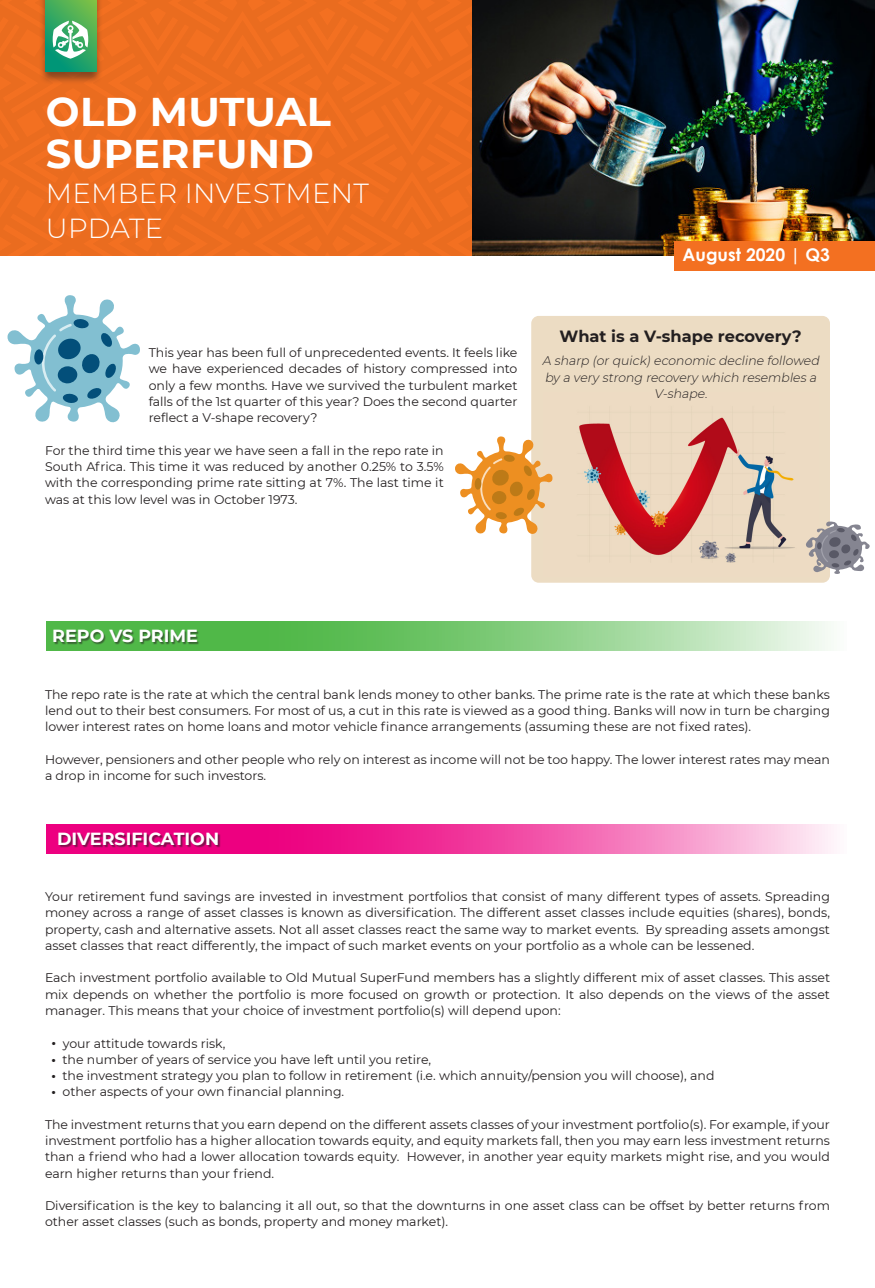
<style>
.page{position:relative;width:875px;height:1288px;background:#fff}
.page>*{position:absolute;margin:0;border:0;box-sizing:border-box;transform-origin:0 0}
.t1{font:700 40px "Montserrat";letter-spacing:.01em;color:#fff}
.t2{font:300 27.5px "Montserrat";letter-spacing:.01em;color:#fff}
.HEADING{font:700 17.5px "Montserrat";color:#fff}
.t3{font:700 17.5px "Century Gothic";color:#fff}
.TEXT{font:700 16.25px "Montserrat";color:#231f20}
.TEXT-2{font:12.5px/16.2px "Montserrat";color:#231f20;text-align:justify}
.TEXT-3{font:italic 300 12.5px/16.2px "Montserrat";color:#231f20;text-align:center}
.s1{font-weight:700}
</style>
<div class="page">
<div style="left:531px;top:316px;width:299px;height:266px;background:#ecdcc3;border-radius:8px"></div>
<img style="left:579px;top:417px;width:216px;height:146px">
<svg style="left:7px;top:295px;width:133px;height:128px"></svg>
<svg style="left:806px;top:521px;width:64px;height:53px"></svg>
<img style="left:471px;top:0;width:404px;height:255px">
<div style="left:675px;top:241px;width:200px;height:29px;background:#f37021"></div>
<svg style="left:46px;top:621px;width:785px;height:29px;background:#84cd7f"></svg>
<svg style="left:46px;top:824px;width:788px;height:29px;background:#f24fa7"></svg>
<svg style="left:0;top:0;width:471px;height:256px;background:#e86f22"></svg>
<div style="left:55px;top:631px;width:145px;height:14px;background:#231f20;opacity:.55"></div>
<div style="left:60px;top:833px;width:161px;height:14px;background:#231f20;opacity:.55"></div>
<svg style="left:455px;top:436px;width:98px;height:98px"></svg>
<p class="t1" style="left:46px;top:83px;width:287px">OLD MUTUAL</p>
<p class="t1" style="left:46px;top:124px;width:269px">SUPERFUND</p>
<p class="t2" style="left:46px;top:174px;width:324px">MEMBER INVESTMENT</p>
<p class="t2" style="left:46px;top:209px;width:119px">UPDATE</p>
<p class="t3" style="left:683px;top:241px;width:149px">August 2020 | Q3</p>
<p class="TEXT-2" style="left:149px;top:344px;width:370px">This year has been full of unprecedented events. It feels like we have experienced decades of history compressed into only a few months. Have we survived the turbulent market falls of the 1st quarter of this year? Does the second quarter reflect a V-shape recovery?</p>
<p class="TEXT-2" style="left:45px;top:442px;width:400px">For the third time this year we have seen a fall in the repo rate in South Africa. This time it was reduced by another 0.25% to 3.5% with the corresponding prime rate sitting at 7%. The last time it was at this low level was in October 1973.</p>
<p class="TEXT" style="left:559px;top:324px;width:244px">What is a V-shape recovery?</p>
<p class="TEXT-3" style="left:542px;top:352px;width:281px">A sharp (orquick)economic decline followed by a very strong recovery which resembles a<br>V-shape.</p>
<p class="HEADING" style="left:52px;top:623px;width:147px">REPO VS PRIME</p>
<p class="TEXT-2" style="left:45px;top:685px;width:787px">The repo rate is the rate at which the central bank lends money to other banks. The prime rate is the rate at which these banks lend out to their best consumers. For most of us, a cut in this rate is viewed as a good thing. Banks will now in turn be charging lower interest rates on home loans and motor vehicle finance arrangements (assuming these are not fixed rates).</p>
<p class="TEXT-2" style="left:45px;top:750px;width:787px">However, pensioners and other people who rely on interest as income will not be too happy. The lower interest rates may mean a drop in income for such investors.</p>
<p class="HEADING" style="left:57px;top:826px;width:164px">DIVERSIFICATION</p>
<p class="TEXT-2" style="left:45px;top:888px;width:787px">Your retirement fund savings are invested in investment portfolios that consist of many different types of assets. Spreading money across a range of asset classes is known as diversification. The different asset classes include equities (shares), bonds, property, cash and alternative assets. Not all asset classes react the same way to market events. By spreading assets amongst asset classes that react differently, the impact of such market events on your portfolio as a whole can be lessened.</p>
<p class="TEXT-2" style="left:45px;top:969px;width:787px">Each investment portfolio available to Old Mutual SuperFund members has a slightly different mix of asset classes. This asset mix depends on whether the portfolio is more focused on growth or protection. It also depends on the views of the asset manager. This means that your choice of investment portfolio(s) will depend upon:</p>
<p class="TEXT-2" style="left:52px;top:1034px;width:175px"><span class="s1">•</span> your attitude towards risk,</p>
<p class="TEXT-2" style="left:52px;top:1050px;width:381px"><span class="s1">•</span> the number of years of service you have left until you retire,</p>
<p class="TEXT-2" style="left:52px;top:1067px;width:664px"><span class="s1">•</span> the investment strategy you plan to follow in retirement (i.e. which annuity/pension you will choose), and</p>
<p class="TEXT-2" style="left:52px;top:1083px;width:294px"><span class="s1">•</span> other aspects of your own financial planning.</p>
<p class="TEXT-2" style="left:45px;top:1115px;width:787px">The investment returns that you earn depend on the different assets classes of your investment portfolio(s). For example, if your investment portfolio has a higher allocation towards equity, and equity markets fall, then you may earn less investment returns than a friend who had a lower allocation towards equity. However, in another year equity markets might rise, and you would earn higher returns than your friend.</p>
<p class="TEXT-2" style="left:45px;top:1197px;width:787px">Diversification is the key to balancing it all out, so that the downturns in one asset class can be offset by better returns from other asset classes (such as bonds, property and money market).</p>
</div>
